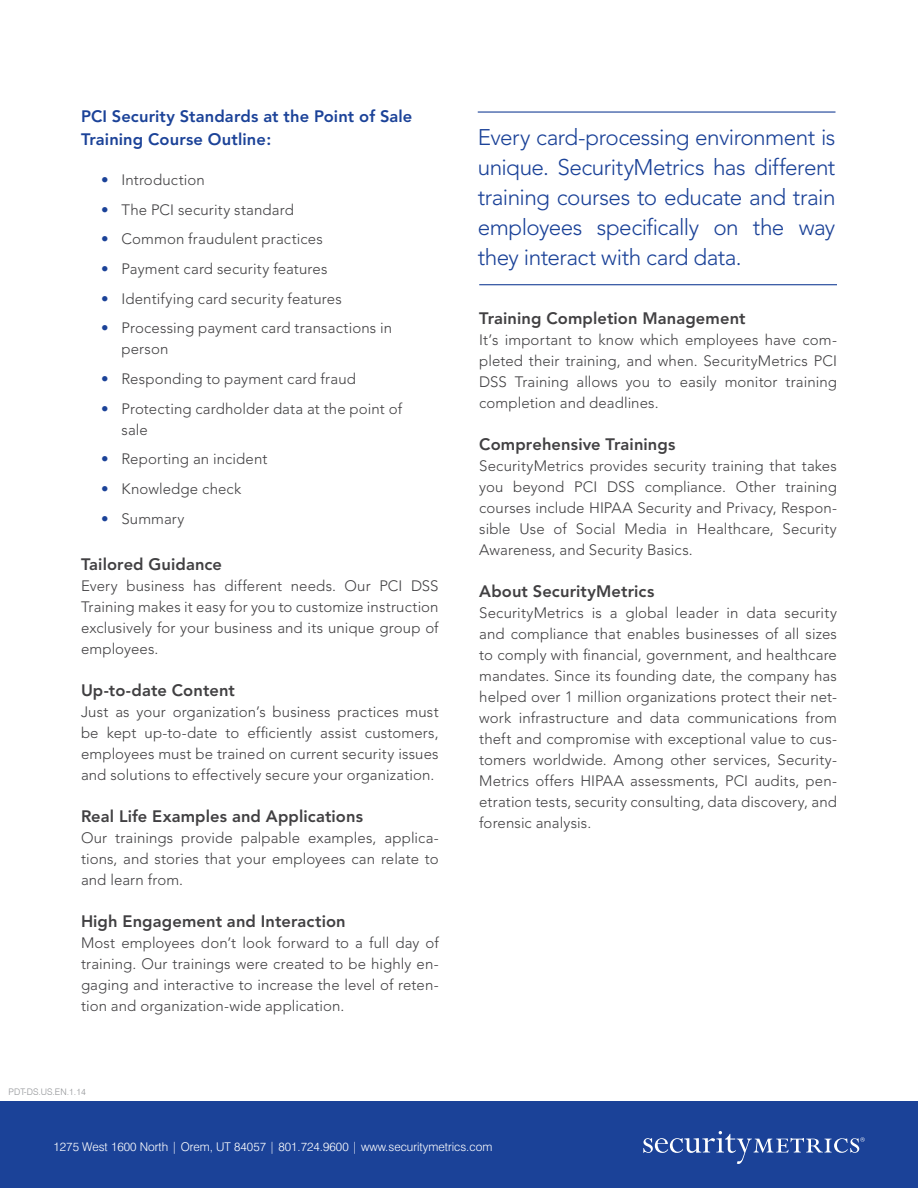
<style>
.page{position:relative;width:918px;height:1188px;background:#fff}
.page>*{position:absolute;margin:0;border:0;box-sizing:border-box;transform-origin:0 0}
.t1{font:300 22.5px/30px "Avenir";letter-spacing:-.02em;color:#1b4298;text-align:justify}
.t2{font:800 16.5px "Avenir";letter-spacing:.005em;color:#414042}
.t3{font:800 16.5px/22.5px "Avenir";letter-spacing:.005em;color:#1b4298}
.t4{font:300 15px/21px "Avenir";letter-spacing:.005em;color:#414042;text-align:justify}
.t5{font:300 12px "Swiss 721 BT";color:#fff}
.t6{font:300 9px "Swiss 721 BT";color:#939598}
.s1{font-weight:500;color:#1b4298}
</style>
<div class="page">
<div style="left:0;top:1101px;width:918px;height:87px;background:#1b4298"></div>
<svg style="left:643px;top:1131px;width:222px;height:33px"></svg>
<hr style="left:478px;top:111px;width:358px;height:2px;background:#1b4298">
<hr style="left:479px;top:284px;width:358px;height:1px;background:#1b4298">
<p class="t3" style="left:81px;top:105px;width:333px">PCI Security Standards at the Point of Sale<br>Training Course Outline:</p>
<p class="t4" style="left:101px;top:170px;width:105px"><span class="s1">•</span> Introduction</p>
<p class="t4" style="left:101px;top:199px;width:194px"><span class="s1">•</span> The PCI security standard</p>
<p class="t4" style="left:101px;top:229px;width:223px"><span class="s1">•</span> Common fraudulent practices</p>
<p class="t4" style="left:101px;top:258px;width:228px"><span class="s1">•</span> Payment card security features</p>
<p class="t4" style="left:101px;top:288px;width:242px"><span class="s1">•</span> Identifying card security features</p>
<p class="t4" style="left:122px;top:318px;width:272px;text-indent:-20px"><span class="s1">•</span> Processing payment card transactions in person</p>
<p class="t4" style="left:101px;top:368px;width:256px"><span class="s1">•</span> Responding to payment card fraud</p>
<p class="t4" style="left:122px;top:398px;width:282px;text-indent:-20px"><span class="s1">•</span> Protecting cardholder data at the point of sale</p>
<p class="t4" style="left:101px;top:449px;width:168px"><span class="s1">•</span> Reporting an incident</p>
<p class="t4" style="left:101px;top:478px;width:142px"><span class="s1">•</span> Knowledge check</p>
<p class="t4" style="left:101px;top:508px;width:85px"><span class="s1">•</span> Summary</p>
<p class="t2" style="left:81px;top:554px;width:143px">Tailored Guidance</p>
<p class="t4" style="left:81px;top:575px;width:359px">Every business has different needs. Our PCI DSS Training makes it easy for you to customize instruction exclusively for your business and its unique group of employees.</p>
<p class="t2" style="left:81px;top:680px;width:155px">Up-to-date Content</p>
<p class="t4" style="left:81px;top:701px;width:359px">Just as your organization’s business practices must be kept up-to-date to efficiently assist customers, employees must be trained on current security issues and solutions to effectively secure your organization.</p>
<p class="t2" style="left:81px;top:806px;width:284px">Real Life Examples and Applications</p>
<p class="t4" style="left:81px;top:827px;width:359px">Our trainings provide palpable examples, applica&shy;tions, and stories that your employees can relate to and learn from.</p>
<p class="t2" style="left:81px;top:911px;width:266px">High Engagement and Interaction</p>
<p class="t4" style="left:81px;top:932px;width:359px">Most employees don’t look forward to a full day of training. Our trainings were created to be highly en&shy;gaging and interactive to increase the level of reten&shy;tion and organization-wide application.</p>
<p class="t6" style="left:9px;top:1087px;width:79px">PDT-DS.US.EN.1.14</p>
<h1 class="t1" style="left:478px;top:123px;width:359px">Every card-processing environment is unique. SecurityMetrics has different training courses to educate and train employees specifically on the way they interact with card data.</h1>
<p class="t2" style="left:479px;top:309px;width:268px">Training Completion Management</p>
<p class="t4" style="left:479px;top:329px;width:359px">It’s important to know which employees have com&shy;pleted their training, and when. SecurityMetrics PCI DSS Training allows you to easily monitor training completion and deadlines.</p>
<p class="t2" style="left:479px;top:435px;width:198px">Comprehensive Trainings</p>
<p class="t4" style="left:479px;top:455px;width:359px">SecurityMetrics provides security training that takes you beyond PCI DSS compliance. Other training courses include HIPAA Security and Privacy, Respon&shy;sible Use of Social Media in Healthcare, Security Awareness, and Security Basics.</p>
<p class="t2" style="left:479px;top:582px;width:177px">About SecurityMetrics</p>
<p class="t4" style="left:479px;top:602px;width:359px">SecurityMetrics is a global leader in data security and compliance that enables businesses of all sizes to comply with financial, government, and healthcare mandates. Since its founding date, the company has helped over 1 million organizations protect their net&shy;work infrastructure and data communications from theft and compromise with exceptional value to cus&shy;tomers worldwide. Among other services, Security-Metrics offers HIPAA assessments, PCI audits, pen&shy;etration tests, security consulting, data discovery, and forensic analysis.</p>
<p class="t5" style="left:54px;top:1139px;width:440px">1275 West 1600 North | Orem, UT 84057 | 801.724.9600 | www.securitymetrics.com</p>
</div>
